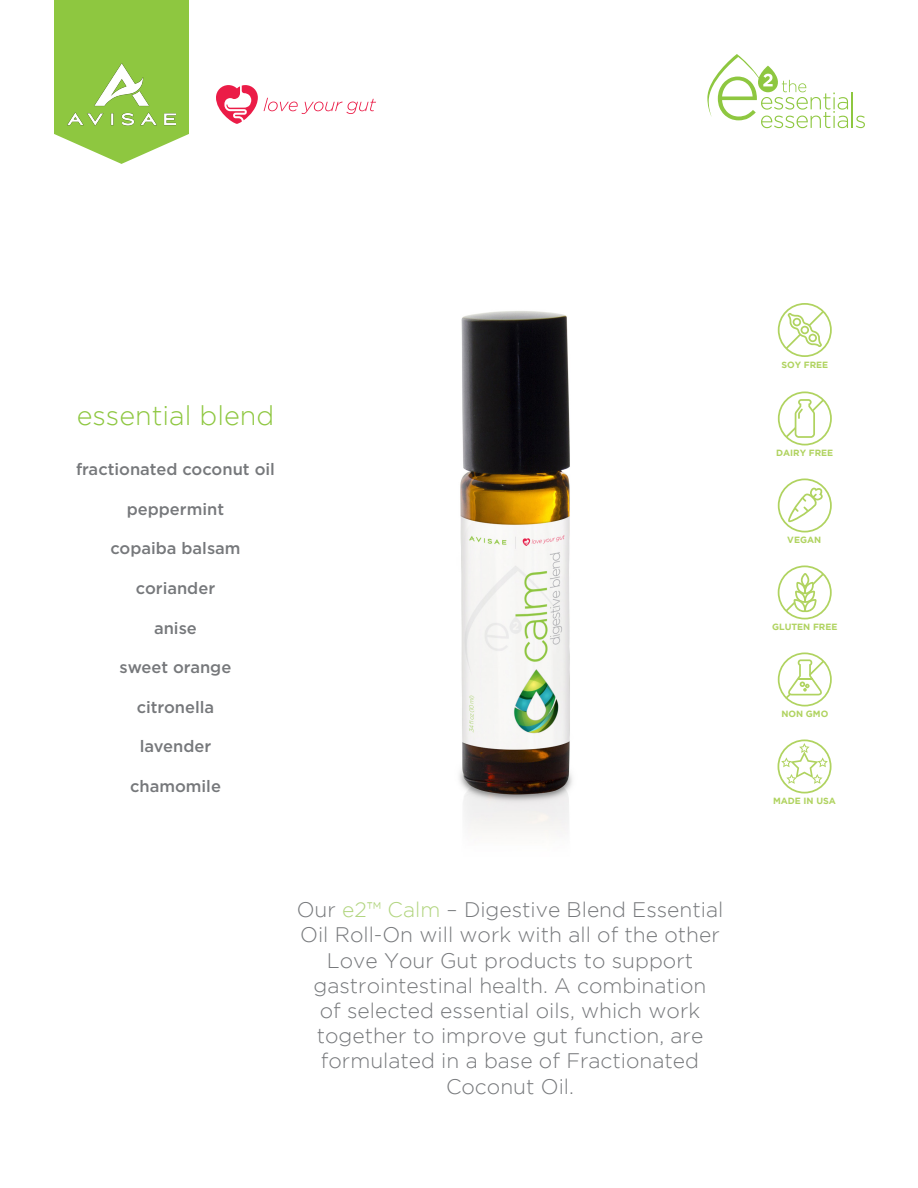
<style>
.page{position:relative;width:918px;height:1188px;background:#fff}
.page>*{position:absolute;margin:0;border:0;box-sizing:border-box;transform-origin:0 0}
.t1{font:300 27px "Gotham";color:#8ec740}
.t2{font:300 21px/25.2px "Gotham";color:#76787b;text-align:center}
.t3{font:500 16.5px "Gotham";color:#76787b}
.t4{font:700 9px "Gotham";color:#b0d360}
.s1{color:#b2d580}
</style>
<div class="page">
<svg style="left:264px;top:98px;width:112px;height:16px"></svg>
<svg style="left:216px;top:85px;width:42px;height:39px"></svg>
<svg style="left:778px;top:303px;width:54px;height:54px"></svg>
<svg style="left:778px;top:391px;width:54px;height:54px"></svg>
<svg style="left:778px;top:478px;width:54px;height:54px"></svg>
<svg style="left:778px;top:652px;width:54px;height:54px"></svg>
<svg style="left:778px;top:739px;width:54px;height:54px"></svg>
<svg style="left:778px;top:565px;width:54px;height:54px"></svg>
<svg style="left:54px;top:0;width:135px;height:164px;background:#9cce59"></svg>
<img style="left:68px;top:63px;width:107px;height:63px">
<img style="left:459px;top:311px;width:113px;height:525px">
<svg style="left:707px;top:54px;width:158px;height:74px"></svg>
<p class="t1" style="left:77px;top:400px;width:199px">essential blend</p>
<p class="t3" style="left:76px;top:458px;width:200px">fractionated coconut oil</p>
<p class="t3" style="left:127px;top:498px;width:99px">peppermint</p>
<p class="t3" style="left:110px;top:538px;width:132px">copaiba balsam</p>
<p class="t3" style="left:136px;top:577px;width:81px">coriander</p>
<p class="t3" style="left:154px;top:617px;width:44px">anise</p>
<p class="t3" style="left:120px;top:656px;width:113px">sweet orange</p>
<p class="t3" style="left:137px;top:696px;width:79px">citronella</p>
<p class="t3" style="left:140px;top:736px;width:73px">lavender</p>
<p class="t3" style="left:130px;top:775px;width:92px">chamomile</p>
<p class="t2" style="left:297px;top:897px;width:428px">Our <span class="s1">e2™ Calm</span> – Digestive Blend Essential Oil Roll-On will work with all of the other Love Your Gut products to support gastrointestinal health. A combination<br>of selected essential oils, which work together to improve gut function, are formulated in a base of Fractionated Coconut Oil.</p>
<p class="t4" style="left:781px;top:359px;width:48px">SOY FREE</p>
<p class="t4" style="left:776px;top:448px;width:59px">DAIRY FREE</p>
<p class="t4" style="left:787px;top:535px;width:35px">VEGAN</p>
<p class="t4" style="left:772px;top:622px;width:67px">GLUTEN FREE</p>
<p class="t4" style="left:781px;top:709px;width:48px">NON GMO</p>
<p class="t4" style="left:773px;top:796px;width:65px">MADE IN USA</p>
</div>
